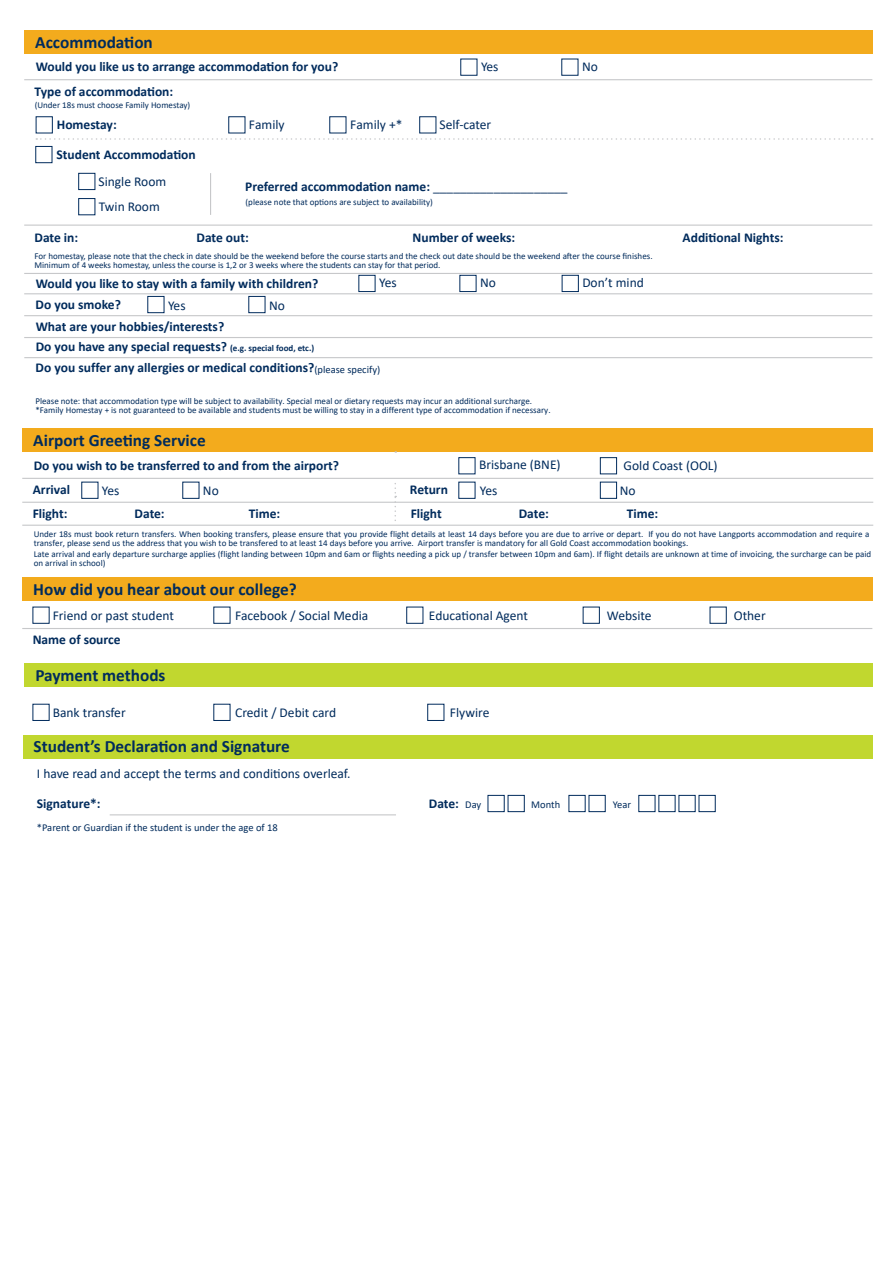
<style>
.page{position:relative;width:893px;height:1263px;background:#fff}
.page>*{position:absolute;margin:0;border:0;box-sizing:border-box;transform-origin:0 0}
.t1{font:700 17.25px "Calibri";color:#002b5c}
.t2{font:700 13.5px/21.5px "Calibri";color:#002b5c}
.t3{font:13.5px/25.2px "Calibri";color:#002b5c}
.t4{font:10.5px "Calibri";color:#002b5c}
.t5{font:9px/9px "Calibri";color:#002b5c}
.s1{font-weight:400}
.s2{font-size:9px}
.s3{font-weight:400;font-size:10.5px}
</style>
<div class="page">
<div style="left:22px;top:428px;width:850px;height:24px;background:#f3ab1d"></div>
<div style="left:459px;top:457px;width:16px;height:17px;background:#fff;border:1px solid #002b5c"></div>
<div style="left:600px;top:457px;width:17px;height:17px;background:#fff;border:1px solid #002b5c"></div>
<hr style="left:22px;top:478px;width:851px;height:1px;background:#c7c8ca">
<hr style="left:22px;top:502px;width:851px;height:1px;background:#c7c8ca">
<hr style="left:22px;top:525px;width:851px;height:1px;background:#c7c8ca">
<div style="left:600px;top:482px;width:17px;height:16px;background:#fff;border:1px solid #002b5c"></div>
<div style="left:22px;top:577px;width:850px;height:24px;background:#f3ab1d"></div>
<hr style="left:22px;top:628px;width:850px;height:1px;background:#c7c8ca">
<div style="left:583px;top:607px;width:17px;height:16px;background:#fff;border:1px solid #002b5c"></div>
<svg style="left:394px;top:483px;width:2px;height:38px"></svg>
<div style="left:23px;top:735px;width:849px;height:23px;background:#c1d72f"></div>
<hr style="left:110px;top:814px;width:286px;height:1px;background:#c7c8ca">
<div style="left:488px;top:795px;width:16px;height:17px;background:#fff;border:1px solid #002b5c"></div>
<div style="left:508px;top:795px;width:16px;height:17px;background:#fff;border:1px solid #002b5c"></div>
<div style="left:569px;top:795px;width:16px;height:17px;background:#fff;border:1px solid #002b5c"></div>
<div style="left:589px;top:795px;width:16px;height:17px;background:#fff;border:1px solid #002b5c"></div>
<div style="left:639px;top:795px;width:16px;height:17px;background:#fff;border:1px solid #002b5c"></div>
<div style="left:659px;top:795px;width:16px;height:17px;background:#fff;border:1px solid #002b5c"></div>
<div style="left:679px;top:795px;width:16px;height:17px;background:#fff;border:1px solid #002b5c"></div>
<div style="left:699px;top:795px;width:16px;height:17px;background:#fff;border:1px solid #002b5c"></div>
<div style="left:24px;top:30px;width:848px;height:24px;background:#f3ab1d"></div>
<hr style="left:24px;top:79px;width:848px;height:1px;background:#c7c8ca">
<div style="left:36px;top:117px;width:17px;height:16px;background:#fff;border:1px solid #002b5c"></div>
<div style="left:36px;top:146px;width:16px;height:17px;background:#fff;border:1px solid #002b5c"></div>
<svg style="left:36px;top:138px;width:837px;height:2px"></svg>
<div style="left:78px;top:173px;width:17px;height:17px;background:#fff;border:1px solid #002b5c"></div>
<div style="left:78px;top:198px;width:17px;height:17px;background:#fff;border:1px solid #002b5c"></div>
<hr style="left:24px;top:225px;width:848px;height:1px;background:#c7c8ca">
<hr style="left:24px;top:273px;width:848px;height:1px;background:#c7c8ca">
<hr style="left:24px;top:293px;width:848px;height:1px;background:#c7c8ca">
<hr style="left:24px;top:315px;width:848px;height:1px;background:#c7c8ca">
<hr style="left:24px;top:337px;width:848px;height:1px;background:#c7c8ca">
<div style="left:359px;top:275px;width:16px;height:17px;background:#fff;border:1px solid #002b5c"></div>
<div style="left:460px;top:275px;width:16px;height:17px;background:#fff;border:1px solid #002b5c"></div>
<div style="left:148px;top:296px;width:16px;height:17px;background:#fff;border:1px solid #002b5c"></div>
<div style="left:249px;top:296px;width:16px;height:17px;background:#fff;border:1px solid #002b5c"></div>
<div style="left:562px;top:275px;width:17px;height:17px;background:#fff;border:1px solid #002b5c"></div>
<hr style="left:210px;top:173px;width:1px;height:42px;background:#c7c8ca">
<hr style="left:24px;top:357px;width:848px;height:1px;background:#c7c8ca">
<div style="left:24px;top:663px;width:848px;height:24px;background:#c1d72f"></div>
<div style="left:33px;top:704px;width:16px;height:17px;background:#fff;border:1px solid #002b5c"></div>
<div style="left:214px;top:704px;width:16px;height:17px;background:#fff;border:1px solid #002b5c"></div>
<div style="left:427px;top:704px;width:17px;height:17px;background:#fff;border:1px solid #002b5c"></div>
<h1 class="t1" style="left:35px;top:30px;width:119px">Accommodation</h1>
<h2 class="t2" style="left:36px;top:56px;width:304px">Would you like us to arrange accommodation for you?</h2>
<h2 class="t3" style="left:481px;top:53px;width:19px">Yes</h2>
<h2 class="t3" style="left:582px;top:53px;width:17px">No</h2>
<h2 class="t2" style="left:35px;top:80px;width:140px">Type of accommodation:</h2>
<p class="t5" style="left:35px;top:101px;width:157px">(Under 18s must choose Family Homestay)</p>
<h2 class="t2" style="left:57px;top:114px;width:61px">Homestay:</h2>
<h2 class="t2" style="left:57px;top:144px;width:141px">Student Accommodation</h2>
<h2 class="t3" style="left:249px;top:112px;width:37px">Family</h2>
<h2 class="t3" style="left:350px;top:112px;width:54px">Family +*</h2>
<h2 class="t3" style="left:440px;top:112px;width:53px">Self-cater</h2>
<h2 class="t3" style="left:99px;top:168px;width:69px">Single Room<br>Twin Room</h2>
<h2 class="t2" style="left:245px;top:176px;width:324px">Preferred accommodation name: <span class="s1">____________________</span></h2>
<p class="t5" style="left:246px;top:197px;width:189px">(please note that options are subject to availability)</p>
<h2 class="t2" style="left:35px;top:227px;width:45px">Date in:</h2>
<h2 class="t2" style="left:197px;top:227px;width:54px">Date out:</h2>
<h2 class="t2" style="left:413px;top:227px;width:104px">Number of weeks:</h2>
<h2 class="t2" style="left:683px;top:227px;width:102px">Additional Nights:</h2>
<p class="t5" style="left:35px;top:251px;width:620px">For homestay, please note that the check in date should be the weekend before the course starts and the check out date should be the weekend after the course finishes.<br>Minimum of 4 weeks homestay, unless the course is 1,2 or 3 weeks where the students can stay for that period.</p>
<h2 class="t2" style="left:36px;top:272px;width:284px">Would you like to stay with a family with children?<br>Do you smoke?<br>What are your hobbies/interests?</h2>
<h2 class="t2" style="left:36px;top:335px;width:280px">Do you have any special requests? <span class="s2">(e.g. special food, etc.)</span></h2>
<h2 class="t3" style="left:582px;top:270px;width:63px">Don’t mind</h2>
<h2 class="t3" style="left:379px;top:270px;width:19px">Yes</h2>
<h2 class="t3" style="left:480px;top:270px;width:17px">No</h2>
<h2 class="t3" style="left:168px;top:292px;width:19px">Yes</h2>
<h2 class="t3" style="left:269px;top:292px;width:17px">No</h2>
<h2 class="t2" style="left:36px;top:357px;width:346px">Do you suffer any allergies or medical conditions?<span class="s3">(please specify)</span></h2>
<p class="t5" style="left:35px;top:396px;width:517px">Please note: that accommodation type will be subject to availability. Special meal or dietary requests may incur an additional surcharge. *Family Homestay + is not guaranteed to be available and students must be willing to stay in a different type of accommodation if necessary.</p>
<h1 class="t1" style="left:33px;top:428px;width:174px">Airport Greeting Service</h1>
<h2 class="t2" style="left:34px;top:454px;width:307px">Do you wish to be transferred to and from the airport?</h2>
<h2 class="t3" style="left:479px;top:452px;width:83px">Brisbane (BNE)</h2>
<h2 class="t2" style="left:33px;top:479px;width:39px">Arrival</h2>
<h2 class="t2" style="left:410px;top:479px;width:40px">Return</h2>
<h2 class="t2" style="left:33px;top:502px;width:36px">Flight:</h2>
<h2 class="t2" style="left:135px;top:502px;width:32px">Date:</h2>
<h2 class="t2" style="left:249px;top:502px;width:33px">Time:</h2>
<h2 class="t2" style="left:411px;top:502px;width:33px">Flight</h2>
<h2 class="t2" style="left:519px;top:502px;width:32px">Date:</h2>
<h2 class="t2" style="left:627px;top:502px;width:33px">Time:</h2>
<p class="t5" style="left:34px;top:530px;width:837px">Under 18s must book return transfers. When booking transfers, please ensure that you provide flight details at least 14 days before you are due to arrive or depart. If you do not have Langports accommodation and require a transfer, please send us the address that you wish to be transfered to at least 14 days before you arrive. Airport transfer is mandatory for all Gold Coast accommodation bookings.</p>
<h2 class="t3" style="left:624px;top:452px;width:96px">Gold Coast (OOL)</h2>
<h2 class="t3" style="left:102px;top:478px;width:19px">Yes</h2>
<h2 class="t3" style="left:203px;top:478px;width:17px">No</h2>
<h2 class="t3" style="left:480px;top:478px;width:19px">Yes</h2>
<h2 class="t3" style="left:620px;top:478px;width:17px">No</h2>
<p class="t5" style="left:34px;top:549px;width:839px">Late arrival and early departure surcharge applies (flight landing between 10pm and 6am or flights needing a pick up / transfer between 10pm and 6am). If flight details are unknown at time of invoicing, the surcharge can be paid on arrival in school)</p>
<h1 class="t1" style="left:33px;top:577px;width:265px">How did you hear about our college?</h1>
<h2 class="t2" style="left:33px;top:629px;width:89px">Name of source</h2>
<h2 class="t3" style="left:53px;top:602px;width:123px">Friend or past student</h2>
<h2 class="t3" style="left:235px;top:602px;width:135px">Facebook / Social Media</h2>
<h2 class="t3" style="left:429px;top:602px;width:101px">Educational Agent</h2>
<h2 class="t3" style="left:607px;top:602px;width:46px">Website</h2>
<h2 class="t3" style="left:734px;top:602px;width:33px">Other</h2>
<h1 class="t1" style="left:35px;top:663px;width:132px">Payment methods</h1>
<h2 class="t3" style="left:53px;top:699px;width:74px">Bank transfer</h2>
<h2 class="t3" style="left:235px;top:699px;width:102px">Credit / Debit card</h2>
<h2 class="t3" style="left:450px;top:699px;width:41px">Flywire</h2>
<h1 class="t1" style="left:34px;top:734px;width:258px">Student’s Declaration and Signature</h1>
<h2 class="t3" style="left:37px;top:761px;width:315px">I have read and accept the terms and conditions overleaf.</h2>
<h2 class="t2" style="left:37px;top:792px;width:65px">Signature*:</h2>
<h2 class="t2" style="left:429px;top:792px;width:54px">Date: <span class="s3">Day</span></h2>
<p class="t4" style="left:531px;top:797px;width:30px">Month</p>
<p class="t4" style="left:613px;top:797px;width:20px">Year</p>
<p class="t4" style="left:37px;top:820px;width:242px">*Parent or Guardian if the student is under the age of 18</p>
</div>
